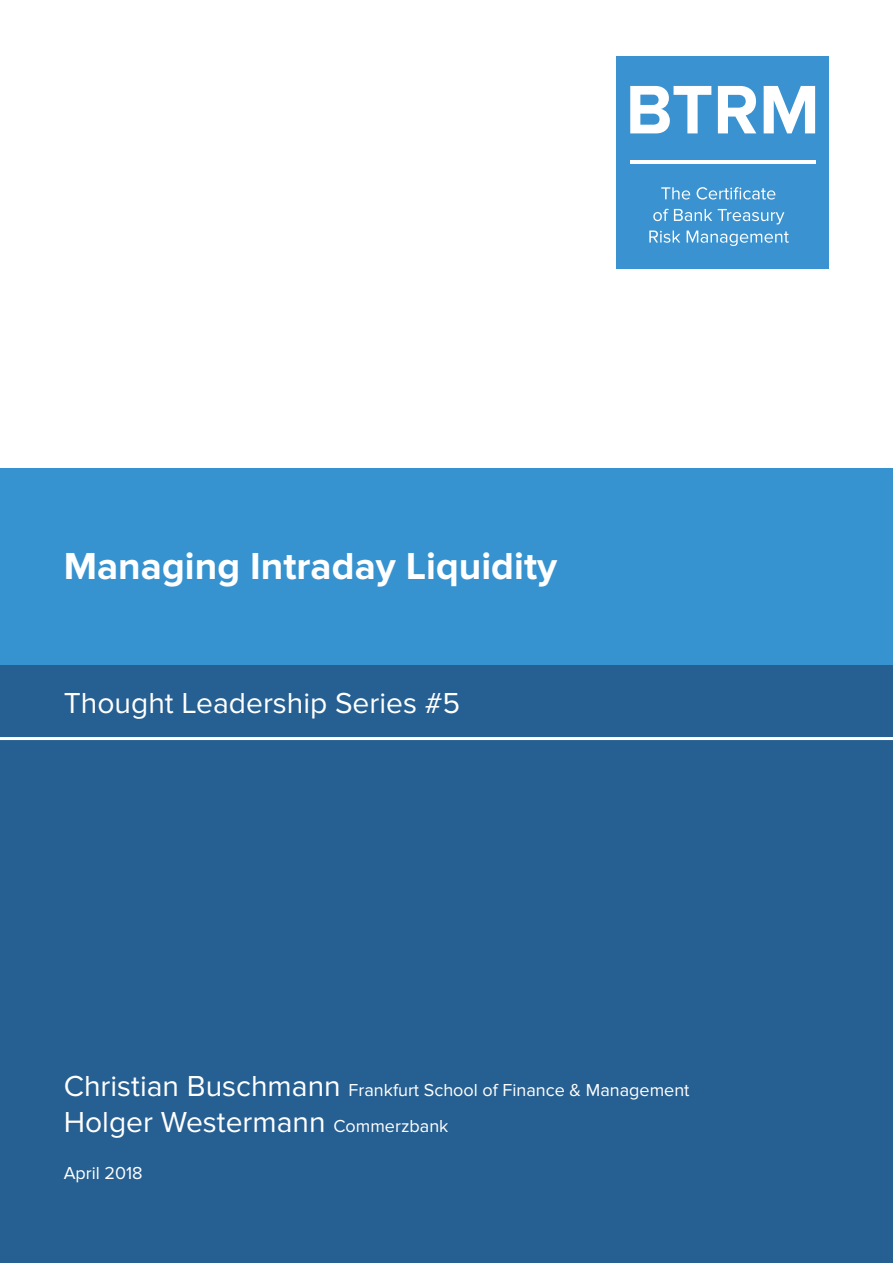
<style>
.page{position:relative;width:893px;height:1263px;background:#fff}
.page>*{position:absolute;margin:0;border:0;box-sizing:border-box;transform-origin:0 0}
.t1{font:700 39px "Proxima Nova";color:#fff}
.t2{font:30px "Proxima Nova";color:#fff}
.t3{font:18px "Proxima Nova";color:#fff}
.s1{font-size:30px}
.s2{font-size:18px}
</style>
<div class="page">
<div style="left:617px;top:56px;width:212px;height:213px;background:#3a93d0"></div>
<svg style="left:630px;top:86px;width:81px;height:47px"></svg>
<svg style="left:718px;top:86px;width:38px;height:47px"></svg>
<svg style="left:764px;top:86px;width:51px;height:47px"></svg>
<hr style="left:630px;top:161px;width:185px;height:3px;background:#fff">
<svg style="left:661px;top:187px;width:29px;height:13px"></svg>
<svg style="left:697px;top:187px;width:78px;height:13px"></svg>
<svg style="left:653px;top:209px;width:59px;height:12px"></svg>
<svg style="left:718px;top:209px;width:66px;height:15px"></svg>
<svg style="left:649px;top:231px;width:31px;height:12px"></svg>
<svg style="left:687px;top:231px;width:102px;height:15px"></svg>
<div style="left:0;top:630px;width:893px;height:633px;background:#265f91"></div>
<hr style="left:0;top:737px;width:893px;height:3px;background:#fff">
<div style="left:0;top:468px;width:893px;height:196px;background:#3793d0"></div>
<p class="t1" style="left:64px;top:544px;width:495px">Managing Intraday Liquidity</p>
<p class="t2" style="left:64px;top:686px;width:398px">Thought Leadership Series #5</p>
<p class="t3" style="left:64px;top:1080px;width:627px"><span class="s1">Christian Buschmann</span> Frankfurt School of Finance &amp; Management</p>
<p class="t2" style="left:64px;top:1105px;width:386px">Holger Westermann <span class="s2">Commerzbank</span></p>
<p class="t3" style="left:64px;top:1163px;width:80px">April 2018</p>
</div>
